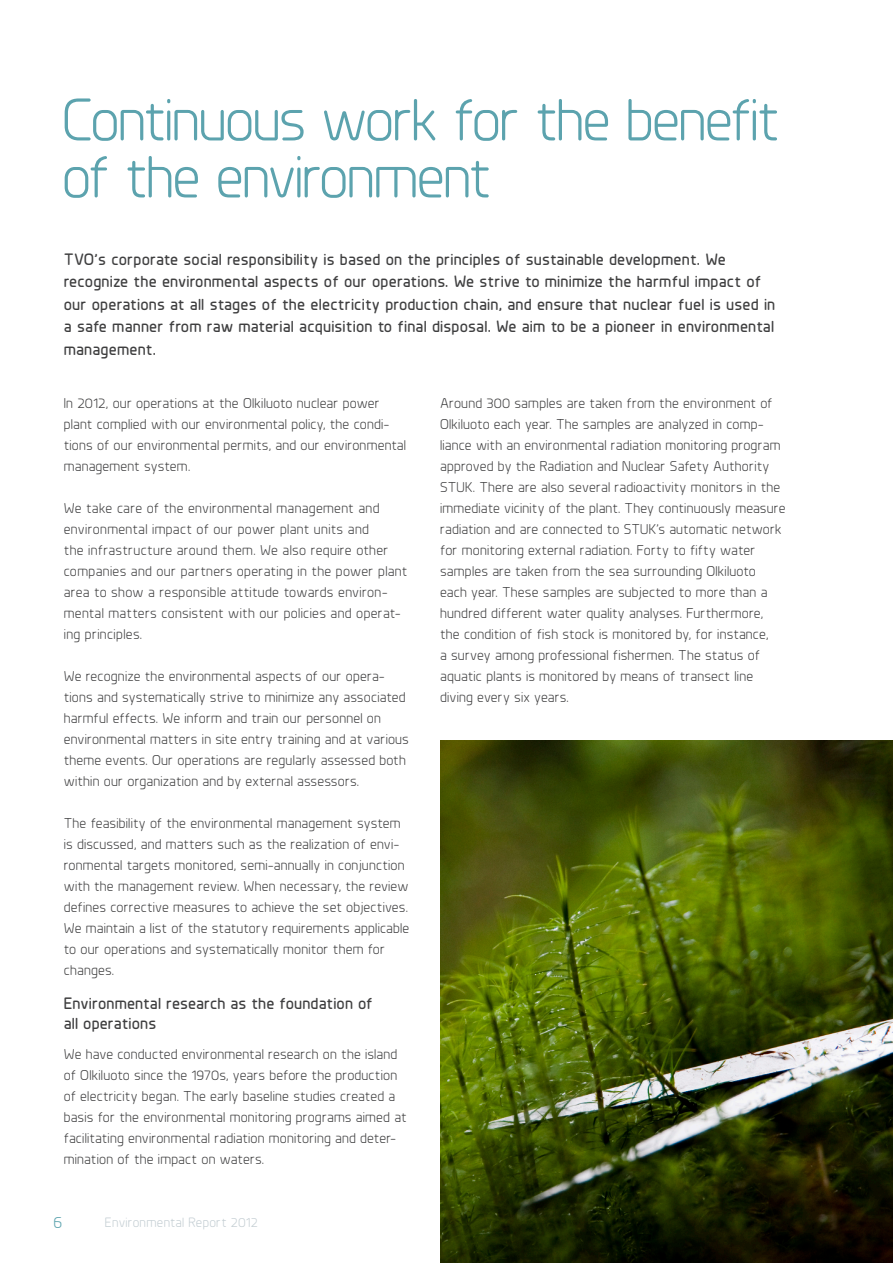
<style>
.page{position:relative;width:893px;height:1263px;background:#fff}
.page>*{position:absolute;margin:0;border:0;box-sizing:border-box;transform-origin:0 0}
.iso_kuvateksti{font:60px "Planer";letter-spacing:-.04em;color:#5ca3ae}
.ingressi{font:700 16.5px/22.5px "Planer";letter-spacing:.01em;color:#3f3f40}
.väliotsikko{font:700 16.5px/19.8px "Planer";letter-spacing:.005em;color:#3f3f40}
.t1{font:16.5px "Planer";color:#5ca3ae}
.leipis{font:14.25px/21px "Planer";letter-spacing:.01em;color:#3e3e3f}
.t2{font:13.5px "Planer";letter-spacing:.02em;color:#c4ced3}
</style>
<div class="page">
<img style="left:440px;top:740px;width:453px;height:523px">
<p class="iso_kuvateksti" style="left:62px;top:84px;width:720px">Continuous work for the benefit</p>
<p class="iso_kuvateksti" style="left:62px;top:141px;width:432px">of the environment</p>
<p class="ingressi" style="left:64px;top:247px;width:713px">TVO’s corporate social responsibility is based on the principles of sustainable development. We recognize the environmental aspects of our operations. We strive to minimize the harmful impact of our operations at all stages of the electricity production chain, and ensure that nuclear fuel is used in a safe manner from raw material acquisition to final disposal. We aim to be a pioneer in environmental management.</p>
<p class="leipis" style="left:64px;top:393px;width:344px">In 2012, our operations at the Olkiluoto nuclear power plant complied with our environmental policy, the condi&shy;tions of our environmental permits, and our environmental management system.</p>
<p class="leipis" style="left:64px;top:498px;width:345px">We take care of the environmental management and environmental impact of our power plant units and<br>the infrastructure around them. We also require other companies and our partners operating in the power plant area to show a responsible attitude towards environ&shy;mental matters consistent with our policies and operat&shy;ing principles.</p>
<p class="leipis" style="left:64px;top:666px;width:347px">We recognize the environmental aspects of our opera&shy;tions and systematically strive to minimize any associated harmful effects. We inform and train our personnel on environmental matters in site entry training and at various theme events. Our operations are regularly assessed both within our organization and by external assessors.</p>
<p class="leipis" style="left:64px;top:813px;width:347px">The feasibility of the environmental management system is discussed, and matters such as the realization of envi&shy;ronmental targets monitored, semi-annually in conjunction with the management review. When necessary, the review defines corrective measures to achieve the set objectives.<br>We maintain a list of the statutory requirements applicable to our operations and systematically monitor them for changes.</p>
<p class="väliotsikko" style="left:64px;top:993px;width:310px">Environmental research as the foundation of all operations</p>
<p class="leipis" style="left:64px;top:1044px;width:344px">We have conducted environmental research on the island of Olkiluoto since the 1970s, years before the production of electricity began. The early baseline studies created a basis for the environmental monitoring programs aimed at facilitating environmental radiation monitoring and deter&shy;mination of the impact on waters.</p>
<p class="t1" style="left:53px;top:1212px;width:10px">6</p>
<p class="t2" style="left:105px;top:1215px;width:154px">Environmental Report 2012</p>
<p class="leipis" style="left:440px;top:393px;width:347px">Around 300 samples are taken from the environment of Olkiluoto each year. The samples are analyzed in comp&shy;liance with an environmental radiation monitoring program approved by the Radiation and Nuclear Safety Authority STUK. There are also several radioactivity monitors in the immediate vicinity of the plant. They continuously measure radiation and are connected to STUK’s automatic network for monitoring external radiation. Forty to fifty water samples are taken from the sea surrounding Olkiluoto each year. These samples are subjected to more than a hundred different water quality analyses. Furthermore, the condition of fish stock is monitored by, for instance,<br>a survey among professional fishermen. The status of aquatic plants is monitored by means of transect line diving every six years.</p>
</div>
